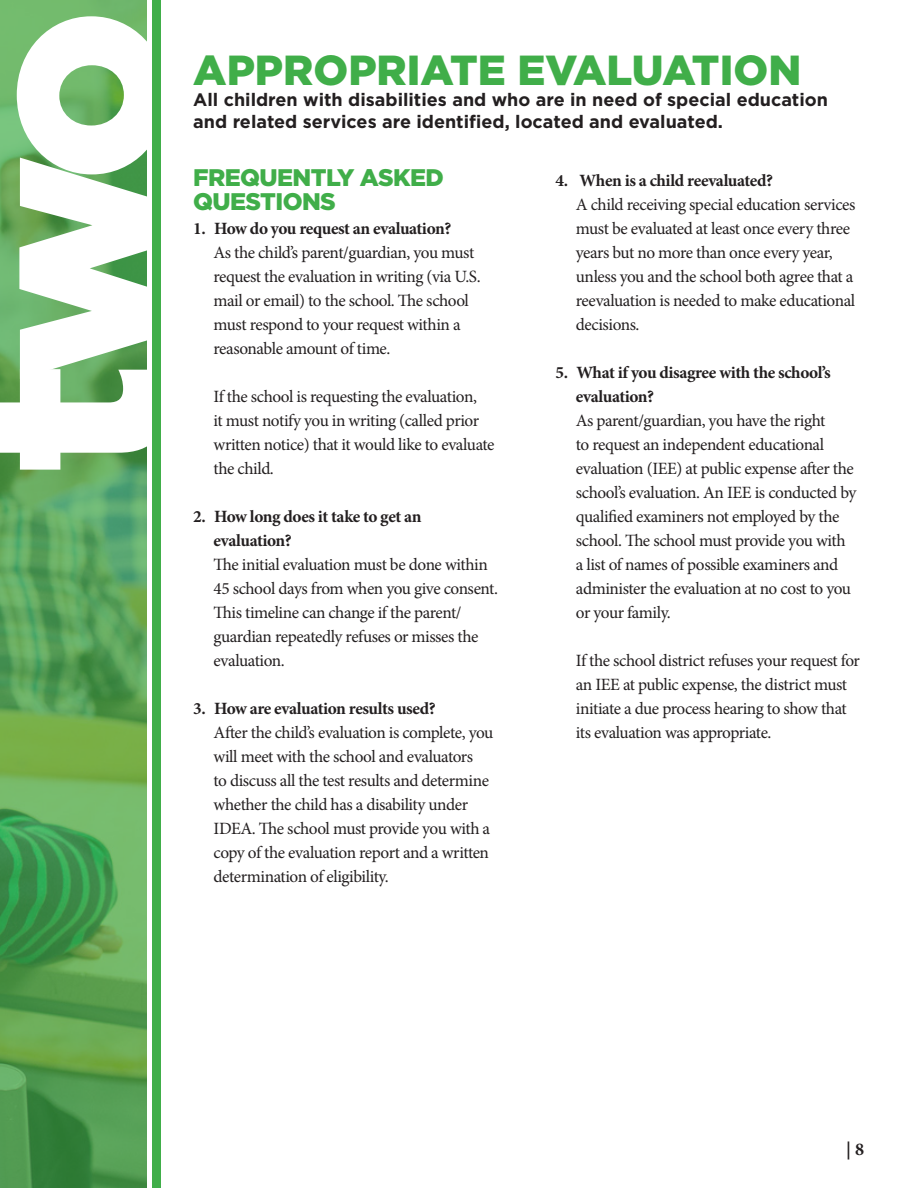
<style>
.page{position:relative;width:918px;height:1188px;background:#fff}
.page>*{position:absolute;margin:0;border:0;box-sizing:border-box;transform-origin:0 0}
.SideBar_Text{font:900 264.45px "Gotham";color:#fff}
.Main_Page_Header_Gre{font:900 42px "Gotham";color:#40ae49}
.Headers_Green{font:900 24px/24px "Gotham";letter-spacing:-.025em;color:#40ae49}
.Subheader{font:700 18px/21.6px "Gotham";color:#231f20}
.t1{font:700 18px "Minion Pro";color:#231f20}
.Question_Answers_Bod{font:17.25px/24px "Minion Pro";letter-spacing:-.025em;color:#231f20}
.t2{font:700 17.25px/24px "Minion Pro";letter-spacing:-.025em;color:#231f20}
</style>
<div class="page">
<svg style="left:0;top:0;width:147px;height:1188px;background:#5da558"></svg>
<div style="left:152px;top:0;width:9px;height:1188px;background:#40ae49"></div>
<p class="SideBar_Text" style="left:-83px;top:475px;width:468px;rotate:-90deg">two</p>
<h1 class="Main_Page_Header_Gre" style="left:193px;top:46px;width:609px">APPROPRIATE EVALUATION</h1>
<p class="Subheader" style="left:193px;top:89px;width:636px">All children with disabilities and who are in need of special education and related services are identified, located and evaluated.</p>
<p class="Headers_Green" style="left:193px;top:165px;width:252px">FREQUENTLY ASKED<br>QUESTIONS</p>
<p class="t2" style="left:193px;top:216px;width:260px">1. How do you request an evaluation?</p>
<p class="Question_Answers_Bod" style="left:214px;top:241px;width:269px">As the child’s parent/guardian, you must request the evaluation in writing (via U.S. mail or email) to the school. The school must respond to your request within a reasonable amount of time.</p>
<p class="Question_Answers_Bod" style="left:214px;top:385px;width:283px">If the school is requesting the evaluation,<br>it must notify you in writing (called prior written notice) that it would like to evaluate the child.</p>
<p class="t2" style="left:214px;top:504px;width:209px;text-indent:-20px">2. How long does it take to get an evaluation?</p>
<p class="Question_Answers_Bod" style="left:214px;top:553px;width:286px">The initial evaluation must be done within 45 school days from when you give consent.<br>This timeline can change if the parent/ guardian repeatedly refuses or misses the evaluation.</p>
<p class="t2" style="left:193px;top:696px;width:244px">3. How are evaluation results used?</p>
<p class="Question_Answers_Bod" style="left:214px;top:721px;width:281px">After the child’s evaluation is complete, you will meet with the school and evaluators<br>to discuss all the test results and determine whether the child has a disability under IDEA. The school must provide you with a copy of the evaluation report and a written determination of eligibility.</p>
<p class="t2" style="left:556px;top:168px;width:219px">4. When is a child reevaluated?</p>
<p class="Question_Answers_Bod" style="left:576px;top:193px;width:281px">A child receiving special education services must be evaluated at least once every three years but no more than once every year, unless you and the school both agree that a reevaluation is needed to make educational decisions.</p>
<p class="t2" style="left:576px;top:360px;width:256px;text-indent:-20px">5. What if you disagree with the school’s evaluation?</p>
<p class="Question_Answers_Bod" style="left:576px;top:409px;width:282px">As parent/guardian, you have the right<br>to request an independent educational evaluation (IEE) at public expense after the school’s evaluation. An IEE is conducted by qualified examiners not employed by the school. The school must provide you with a list of names of possible examiners and administer the evaluation at no cost to you or your family.</p>
<p class="Question_Answers_Bod" style="left:576px;top:649px;width:286px">If the school district refuses your request for an IEE at public expense, the district must initiate a due process hearing to show that its evaluation was appropriate.</p>
<p class="t1" style="left:846px;top:1136px;width:19px">| 8</p>
</div>
